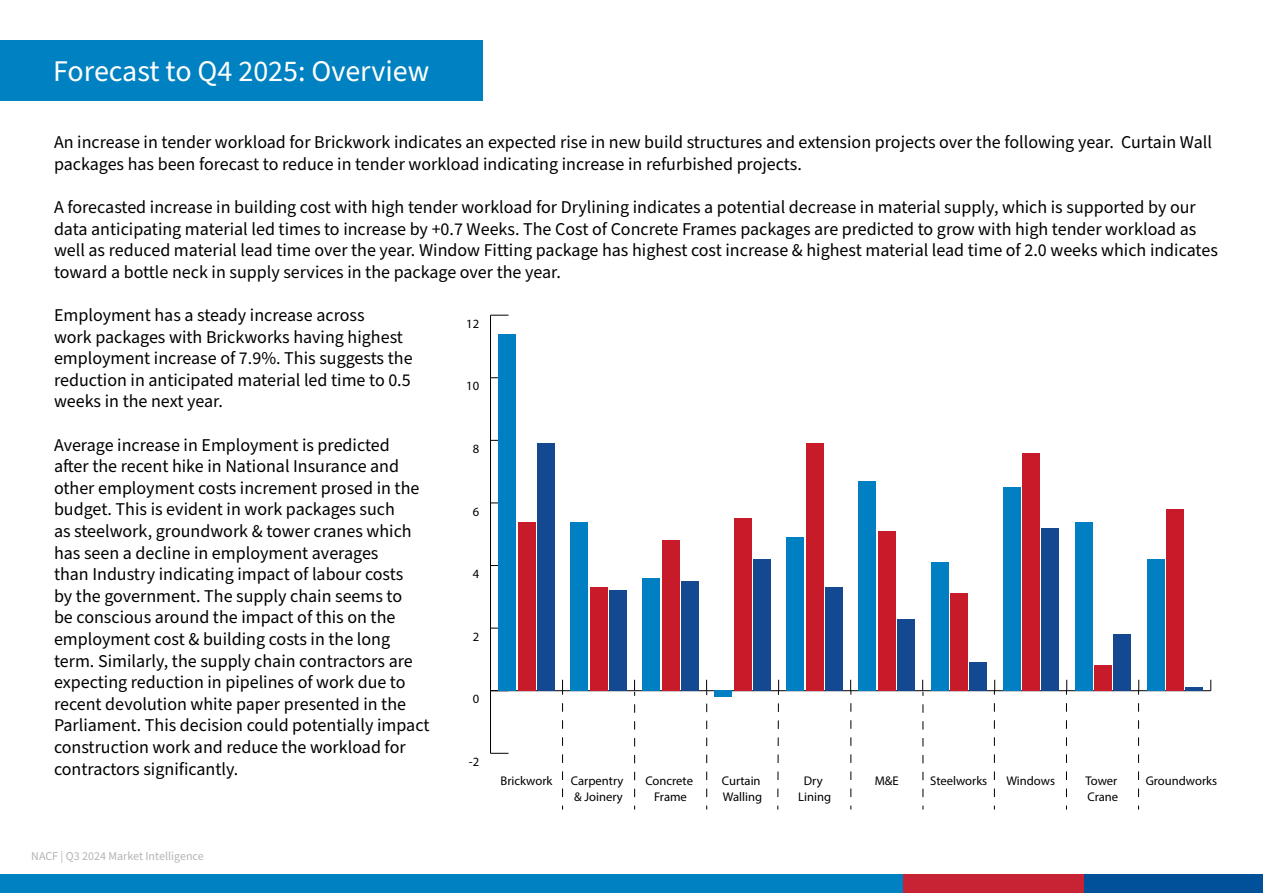
<style>
.page{position:relative;width:1263px;height:893px;background:#fff}
.page>*{position:absolute;margin:0;border:0;box-sizing:border-box;transform-origin:0 0}
.t1{font:30px "Source Sans Pro";color:#fff}
.t2{font:18px/21.6px "Source Sans Pro";color:#000}
.t3{font:12.6px/15.1px "Myriad Pro";color:#000}
.t4{font:12px "Source Sans Pro";color:#b3b5b5}
</style>
<div class="page">
<div style="left:0;top:875px;width:1263px;height:18px;background:#0082c2"></div>
<div style="left:904px;top:875px;width:180px;height:18px;background:#c82235"></div>
<div style="left:1084px;top:875px;width:179px;height:18px;background:#00519a"></div>
<div style="left:0;top:40px;width:483px;height:61px;background:#0082c2"></div>
<hr style="left:490px;top:690px;width:721px;height:1px;background:#000">
<hr style="left:490px;top:315px;width:1px;height:438px;background:#000">
<svg style="left:490px;top:753px;width:18px;height:1px"></svg>
<svg style="left:492px;top:680px;width:7px;height:11px"></svg>
<svg style="left:490px;top:315px;width:18px;height:1px"></svg>
<div style="left:537px;top:443px;width:17px;height:248px;background:#144992"></div>
<div style="left:609px;top:591px;width:17px;height:100px;background:#144992"></div>
<div style="left:681px;top:581px;width:17px;height:110px;background:#144992"></div>
<div style="left:753px;top:559px;width:17px;height:132px;background:#144992"></div>
<div style="left:825px;top:587px;width:17px;height:104px;background:#144992"></div>
<div style="left:897px;top:619px;width:17px;height:72px;background:#144992"></div>
<div style="left:969px;top:662px;width:17px;height:29px;background:#144992"></div>
<div style="left:1041px;top:528px;width:17px;height:163px;background:#144992"></div>
<div style="left:1113px;top:634px;width:17px;height:57px;background:#144992"></div>
<hr style="left:1185px;top:688px;width:17px;height:3px;background:#144992">
<div style="left:518px;top:522px;width:17px;height:169px;background:#c71b2a"></div>
<div style="left:590px;top:587px;width:17px;height:104px;background:#c71b2a"></div>
<div style="left:662px;top:540px;width:17px;height:151px;background:#c71b2a"></div>
<div style="left:734px;top:519px;width:17px;height:172px;background:#c71b2a"></div>
<div style="left:806px;top:443px;width:17px;height:248px;background:#c71b2a"></div>
<div style="left:878px;top:531px;width:17px;height:160px;background:#c71b2a"></div>
<div style="left:950px;top:594px;width:17px;height:97px;background:#c71b2a"></div>
<div style="left:1022px;top:453px;width:17px;height:238px;background:#c71b2a"></div>
<div style="left:1094px;top:666px;width:17px;height:25px;background:#c71b2a"></div>
<div style="left:1166px;top:509px;width:17px;height:182px;background:#c71b2a"></div>
<div style="left:499px;top:334px;width:17px;height:357px;background:#007fc2"></div>
<div style="left:571px;top:522px;width:17px;height:169px;background:#007fc2"></div>
<div style="left:643px;top:578px;width:17px;height:113px;background:#007fc2"></div>
<div style="left:715px;top:691px;width:17px;height:6px;background:#007fc2"></div>
<div style="left:787px;top:537px;width:17px;height:154px;background:#007fc2"></div>
<div style="left:859px;top:481px;width:17px;height:210px;background:#007fc2"></div>
<div style="left:931px;top:562px;width:17px;height:129px;background:#007fc2"></div>
<div style="left:1003px;top:487px;width:17px;height:204px;background:#007fc2"></div>
<div style="left:1075px;top:522px;width:17px;height:169px;background:#007fc2"></div>
<div style="left:1147px;top:559px;width:17px;height:132px;background:#007fc2"></div>
<svg style="left:562px;top:680px;width:1px;height:15px"></svg>
<svg style="left:562px;top:703px;width:1px;height:107px"></svg>
<svg style="left:634px;top:680px;width:1px;height:16px"></svg>
<svg style="left:634px;top:704px;width:1px;height:106px"></svg>
<svg style="left:706px;top:680px;width:1px;height:15px"></svg>
<svg style="left:706px;top:704px;width:1px;height:106px"></svg>
<svg style="left:922px;top:680px;width:2px;height:16px"></svg>
<svg style="left:923px;top:704px;width:1px;height:106px"></svg>
<svg style="left:994px;top:680px;width:1px;height:15px"></svg>
<svg style="left:994px;top:703px;width:1px;height:107px"></svg>
<svg style="left:1066px;top:680px;width:1px;height:15px"></svg>
<svg style="left:1066px;top:703px;width:1px;height:107px"></svg>
<svg style="left:1138px;top:680px;width:1px;height:15px"></svg>
<svg style="left:1138px;top:703px;width:1px;height:107px"></svg>
<svg style="left:778px;top:680px;width:1px;height:15px"></svg>
<svg style="left:777px;top:703px;width:2px;height:107px"></svg>
<svg style="left:850px;top:680px;width:2px;height:15px"></svg>
<svg style="left:851px;top:703px;width:1px;height:107px"></svg>
<h1 class="t1" style="left:53px;top:51px;width:378px">Forecast to Q4 2025: Overview</h1>
<p class="t2" style="left:54px;top:132px;width:1159px">An increase in tender workload for Brickwork indicates an expected rise in new build structures and extension projects over the following year. Curtain Wall packages has been forecast to reduce in tender workload indicating increase in refurbished projects.</p>
<p class="t2" style="left:54px;top:197px;width:1165px">A forecasted increase in building cost with high tender workload for Drylining indicates a potential decrease in material supply, which is supported by our data anticipating material led times to increase by +0.7 Weeks. The Cost of Concrete Frames packages are predicted to grow with high tender workload as well as reduced material lead time over the year. Window Fitting package has highest cost increase &amp; highest material lead time of 2.0 weeks which indicates toward a bottle neck in supply services in the package over the year.</p>
<p class="t2" style="left:54px;top:305px;width:360px">Employment has a steady increase across<br>work packages with Brickworks having highest employment increase of 7.9%. This suggests the reduction in anticipated material led time to 0.5 weeks in the next year.</p>
<p class="t2" style="left:54px;top:434px;width:377px">Average increase in Employment is predicted<br>after the recent hike in National Insurance and other employment costs increment prosed in the budget. This is evident in work packages such<br>as steelwork, groundwork &amp; tower cranes which has seen a decline in employment averages<br>than Industry indicating impact of labour costs<br>by the government. The supply chain seems to<br>be conscious around the impact of this on the employment cost &amp; building costs in the long term. Similarly, the supply chain contractors are expecting reduction in pipelines of work due to recent devolution white paper presented in the Parliament. This decision could potentially impact construction work and reduce the workload for contractors significantly.</p>
<p class="t3" style="left:466px;top:316px;width:14px">12</p>
<p class="t3" style="left:466px;top:378px;width:14px">10</p>
<p class="t3" style="left:473px;top:441px;width:8px">8</p>
<p class="t3" style="left:473px;top:504px;width:8px">6</p>
<p class="t3" style="left:473px;top:566px;width:8px">4</p>
<p class="t3" style="left:473px;top:629px;width:8px">2</p>
<p class="t3" style="left:473px;top:691px;width:8px">0</p>
<p class="t3" style="left:469px;top:754px;width:12px">-2</p>
<p class="t3" style="left:500px;top:773px;width:53px">Brickwork</p>
<p class="t3" style="left:804px;top:773px;width:20px">Dry</p>
<p class="t3" style="left:875px;top:773px;width:25px">M&amp;E</p>
<p class="t3" style="left:930px;top:773px;width:59px">Steelworks</p>
<p class="t3" style="left:1006px;top:773px;width:50px">Windows</p>
<p class="t3" style="left:798px;top:789px;width:34px">Lining</p>
<p class="t3" style="left:1085px;top:773px;width:33px">Tower</p>
<p class="t3" style="left:1146px;top:773px;width:73px">Groundworks</p>
<p class="t3" style="left:1087px;top:789px;width:32px">Crane</p>
<p class="t3" style="left:571px;top:773px;width:54px">Carpentry &amp; Joinery</p>
<p class="t3" style="left:645px;top:773px;width:49px;text-align:center">Concrete<br>Frame</p>
<p class="t3" style="left:722px;top:773px;width:42px">Curtain<br>Walling</p>
<p class="t4" style="left:31px;top:848px;width:174px">NACF | Q3 2024 Market Intelligence</p>
</div>
